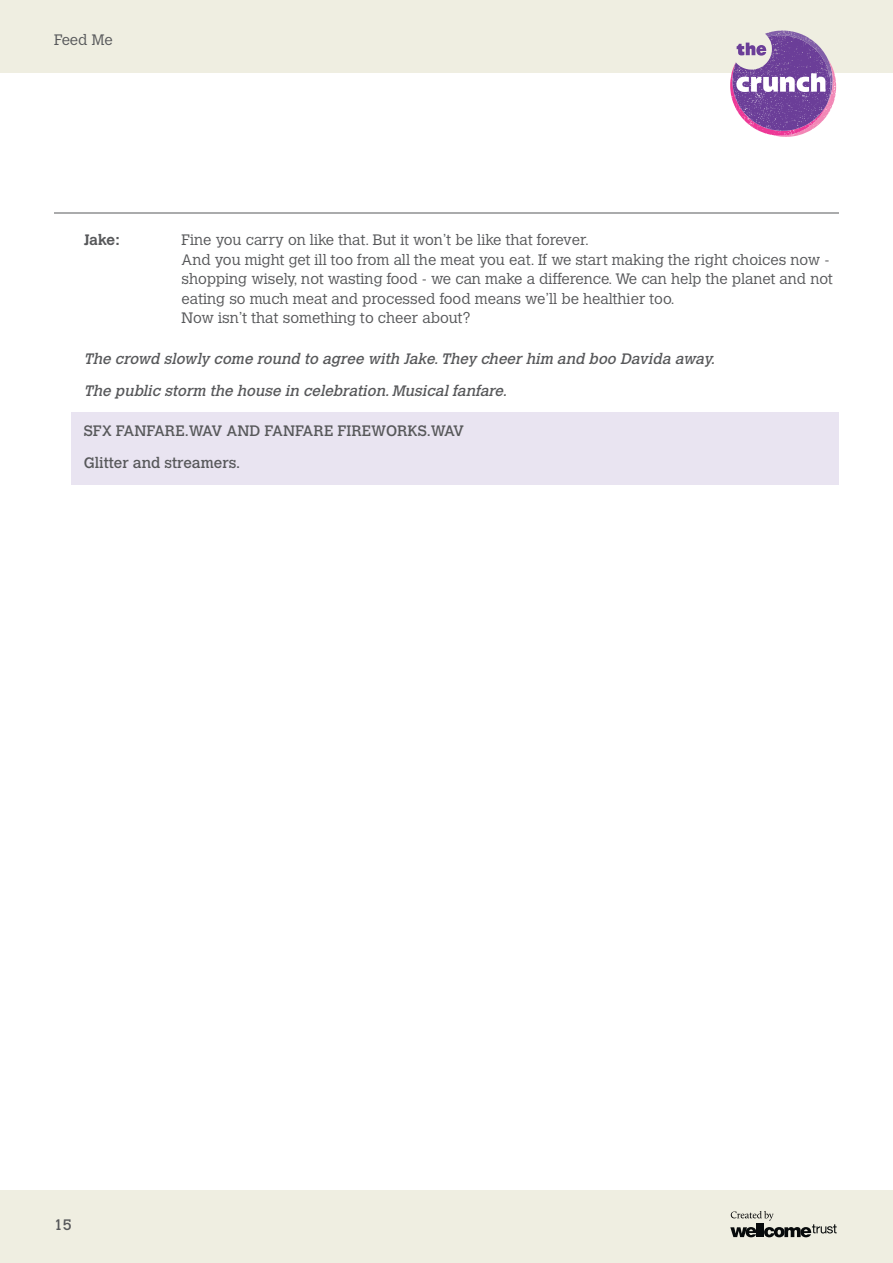
<style>
.page{position:relative;width:893px;height:1263px;background:#fff}
.page>*{position:absolute;margin:0;border:0;box-sizing:border-box;transform-origin:0 0}
.t1{font:300 15px/19.5px "Calvert MT Std";color:#57585a}
.t2{font:italic 15px/32.2px "Calvert MT Std";color:#57585a}
.t3{font:15px/32.2px "Calvert MT Std";color:#57585a}
.t4{font:700 15px "Calvert MT Std";color:#57585a}
</style>
<div class="page">
<div style="left:0;top:1191px;width:893px;height:72px;background:#efeee1"></div>
<div style="left:0;top:0;width:893px;height:72px;background:#efeee1"></div>
<svg style="left:730px;top:1211px;width:107px;height:26px"></svg>
<svg style="left:730px;top:31px;width:106px;height:106px"></svg>
<hr style="left:54px;top:213px;width:785px;height:1px;background:#57585a">
<div style="left:71px;top:412px;width:768px;height:72px;background:#e9e4f1"></div>
<p class="t1" style="left:54px;top:30px;width:60px">Feed Me</p>
<p class="t4" style="left:84px;top:230px;width:37px">Jake:</p>
<p class="t1" style="left:182px;top:230px;width:653px">Fine you carry on like that. But it won’t be like that forever.<br>And you might get ill too from all the meat you eat. If we start making the right choices now - shopping wisely, not wasting food - we can make a difference. We can help the planet and not eating so much meat and processed food means we’ll be healthier too.<br>Now isn’t that something to cheer about?</p>
<p class="t2" style="left:84px;top:343px;width:636px">The crowd slowly come round to agree with Jake.They cheerhim and boo Davida away.<br>The public storm the house in celebration.Musicalfanfare.</p>
<p class="t3" style="left:84px;top:415px;width:382px">SFX FANFARE.WAV AND FANFARE FIREWORKS.WAV<br>Glitter and streamers.</p>
<p class="t3" style="left:54px;top:1209px;width:19px">15</p>
</div>
